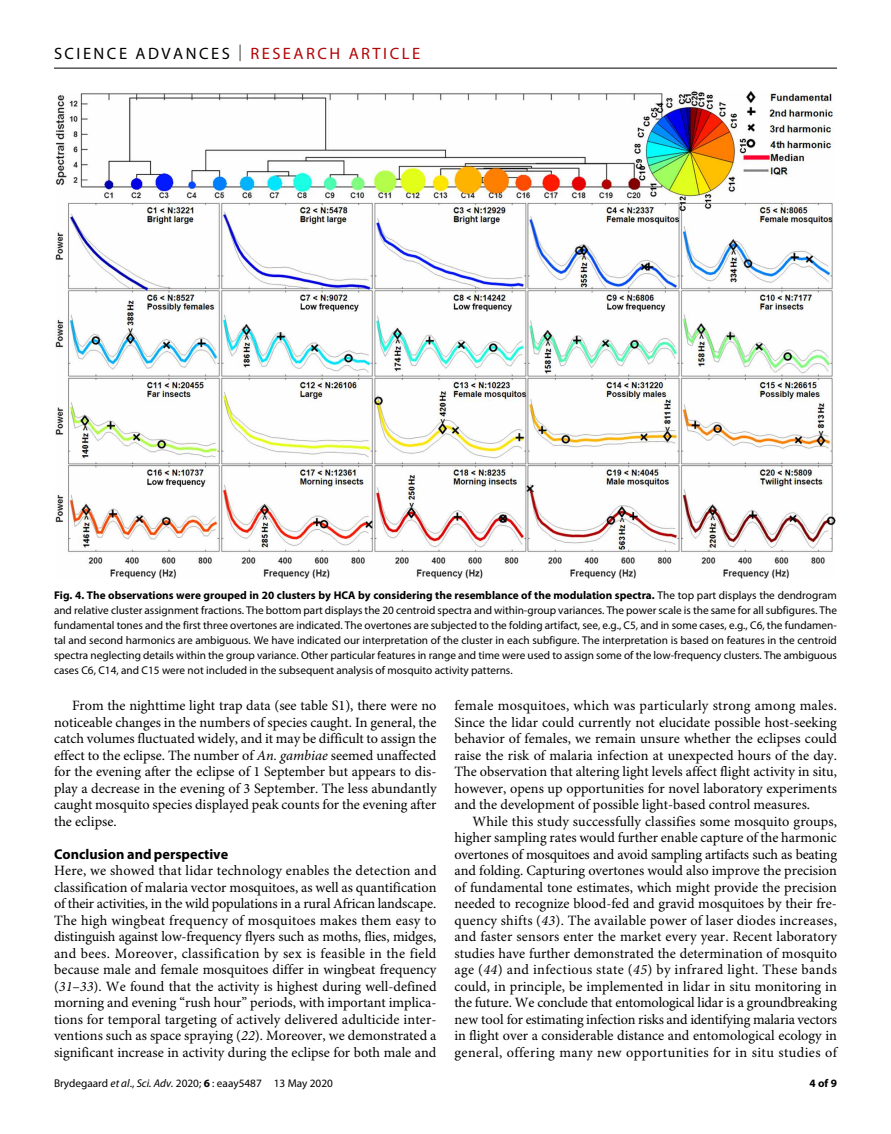
<style>
.page{position:relative;width:891px;height:1134px;background:#fff}
.page>*{position:absolute;margin:0;border:0;box-sizing:border-box;transform-origin:0 0}
.t1{font:16.5px "Myriad Pro";letter-spacing:.15em;color:#000}
.t2{font:14.25px/16.5px "Minion Pro";color:#000;text-align:justify}
.t3{font:700 14.25px "Myriad Pro";color:#000}
.t4{font:11.25px/15px "Myriad Pro";color:#000;text-align:justify}
.t5{font:700 11.25px "Myriad Pro";color:#000}
.s1{font-weight:300}
.s2{color:#b10508}
.s3{font-weight:700}
.s4{font-style:italic}
</style>
<div class="page">
<hr style="left:54px;top:68px;width:783px;height:1px;background:#000">
<img style="left:55px;top:90px;width:781px;height:488px">
<p class="t1" style="left:54px;top:40px;width:368px">SCIENCE ADVANCES <span class="s1">|</span> <span class="s2">RESEARCH ARTICLE</span></p>
<p class="t4" style="left:54px;top:588px;width:785px"><span class="s3">Fig. 4. The observations were grouped in 20 clusters by HCA by considering the resemblance of the modulation spectra.</span> The top part displays the dendrogram and relative cluster assignment fractions. The bottom part displays the 20 centroid spectra and within-group variances. The power scale is the same for all subfigures. The fundamental tones and the first three overtones are indicated. The overtones are subjected to the folding artifact, see, e.g., C5, and in some cases, e.g., C6, the fundamen&shy;tal and second harmonics are ambiguous. We have indicated our interpretation of the cluster in each subfigure. The interpretation is based on features in the centroid spectra neglecting details within the group variance. Other particular features in range and time were used to assign some of the low-frequency clusters. The ambiguous cases C6, C14, and C15 were not included in the subsequent analysis of mosquito activity patterns.</p>
<p class="t2" style="left:54px;top:699px;width:384px;text-indent:18px">From the nighttime light trap data (see table S1), there were no noticeable changes in the numbers of species caught. In general, the catch volumes fluctuated widely, and it may be difficult to assign the effect to the eclipse. The number of <span class="s4">An. gambiae</span> seemed unaffected for the evening after the eclipse of 1 September but appears to dis&shy;play a decrease in the evening of 3 September. The less abundantly caught mosquito species displayed peak counts for the evening after the eclipse.</p>
<p class="t3" style="left:54px;top:842px;width:176px">Conclusion and perspective</p>
<p class="t2" style="left:54px;top:864px;width:384px">Here, we showed that lidar technology enables the detection and classification of malaria vector mosquitoes, as well as quantification of their activities, in the wild populations in a rural African landscape.<br>The high wingbeat frequency of mosquitoes makes them easy to distinguish against low-frequency flyers such as moths, flies, midges, and bees. Moreover, classification by sex is feasible in the field because male and female mosquitoes differ in wingbeat frequency (<span class="s4">31</span>–<span class="s4">33</span>). We found that the activity is highest during well-defined morning and evening “rush hour” periods, with important implica&shy;tions for temporal targeting of actively delivered adulticide inter&shy;ventions such as space spraying (<span class="s4">22</span>). Moreover, we demonstrated a significant increase in activity during the eclipse for both male and</p>
<p class="t4" style="left:54px;top:1076px;width:280px">Brydegaard <span class="s4">et al</span>., <span class="s4">Sci. Adv.</span> 2020; <span class="s3">6</span> : eaay5487 13 May 2020</p>
<p class="t2" style="left:454px;top:699px;width:384px">female mosquitoes, which was particularly strong among males.<br>Since the lidar could currently not elucidate possible host-seeking behavior of females, we remain unsure whether the eclipses could raise the risk of malaria infection at unexpected hours of the day.<br>The observation that altering light levels affect flight activity in situ, however, opens up opportunities for novel laboratory experiments and the development of possible light-based control measures.</p>
<p class="t2" style="left:454px;top:814px;width:384px;text-indent:18px">While this study successfully classifies some mosquito groups, higher sampling rates would further enable capture of the harmonic overtones of mosquitoes and avoid sampling artifacts such as beating and folding. Capturing overtones would also improve the precision of fundamental tone estimates, which might provide the precision needed to recognize blood-fed and gravid mosquitoes by their fre&shy;quency shifts (<span class="s4">43</span>). The available power of laser diodes increases, and faster sensors enter the market every year. Recent laboratory studies have further demonstrated the determination of mosquito age (<span class="s4">44</span>) and infectious state (<span class="s4">45</span>) by infrared light. These bands could, in principle, be implemented in lidar in situ monitoring in the future. We conclude that entomological lidar is a groundbreaking new tool for estimating infection risks and identifying malaria vectors in flight over a considerable distance and entomological ecology in general, offering many new opportunities for in situ studies of</p>
<p class="t5" style="left:810px;top:1074px;width:29px">4 of 9</p>
</div>
